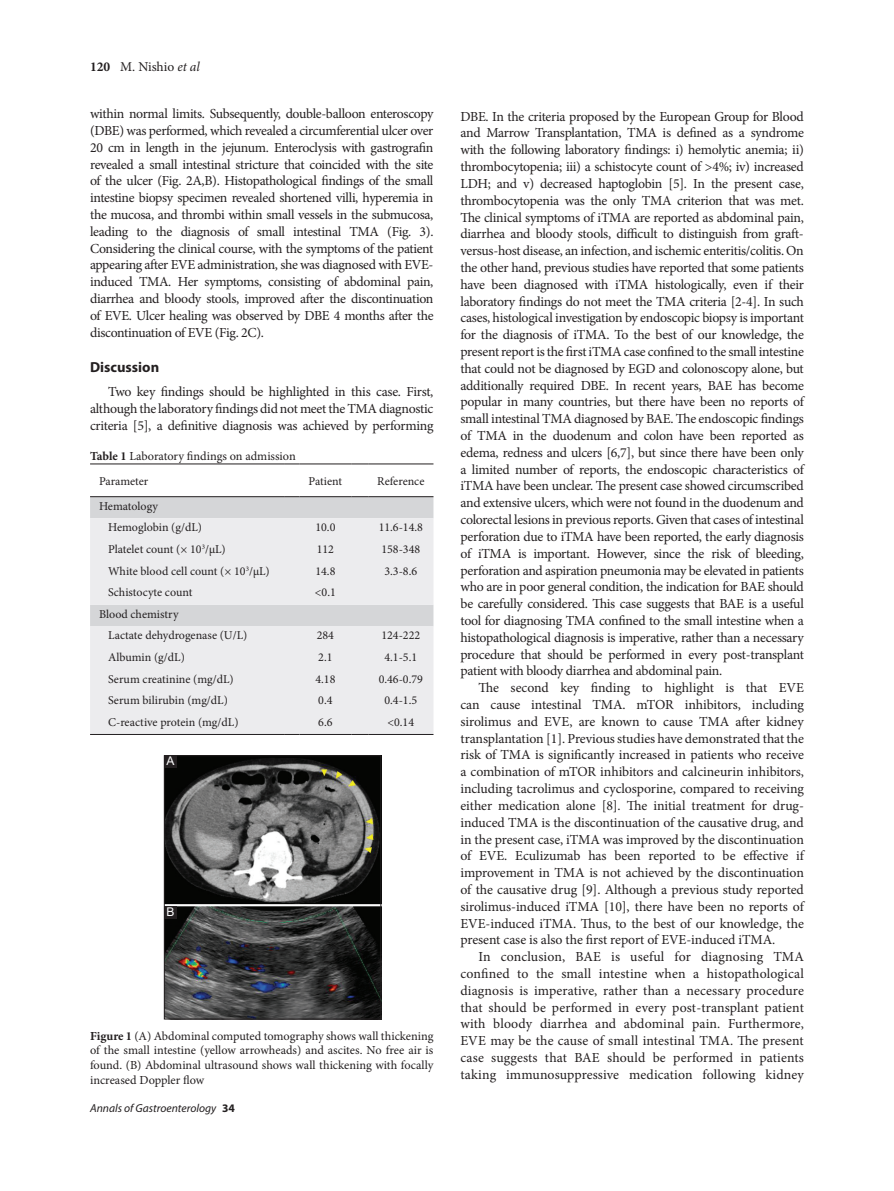
<style>
.page{position:relative;width:894px;height:1191px;background:#fff}
.page>*{position:absolute;margin:0;border:0;box-sizing:border-box;transform-origin:0 0}
.t1{font:700 14.55px "Myriad Pro";color:#231f20}
.TX{font:13.8px/16.8px "Minion Pro";letter-spacing:-.015em;color:#231f20;text-align:justify}
.RH_V{font:13.5px "Minion Pro";letter-spacing:-.005em;color:#231f20}
.FGC{font:12.3px/14.7px "Minion Pro";color:#231f20;text-align:justify}
.TT{font:12.3px "Minion Pro";color:#231f20}
.TB{font:12px "Minion Pro";color:#231f20}
.TBL{font:12px "Minion Pro";letter-spacing:-.005em;color:#231f20}
.TCH{font:12px "Minion Pro";color:#231f20}
.LABEL{font:12px "Arial";color:#fff}
.t2{font:italic 11.55px "Myriad Pro";color:#231f20}
.s1{font-weight:700}
.s2{font-style:italic}
.s3{font-weight:700;font-style:normal}
</style>
<div class="page">
<div style="left:90px;top:497px;width:343px;height:21px;background:#d5d6d8"></div>
<svg style="left:90px;top:518px;width:343px;height:216px;background:#e9e9eb"></svg>
<hr style="left:90px;top:734px;width:195px;height:1px;background:#231f20">
<svg style="left:285px;top:734px;width:14px;height:1px"></svg>
<hr style="left:299px;top:734px;width:52px;height:1px;background:#231f20">
<svg style="left:351px;top:734px;width:17px;height:1px"></svg>
<hr style="left:368px;top:734px;width:65px;height:1px;background:#231f20">
<hr style="left:90px;top:496px;width:195px;height:1px;background:#231f20">
<svg style="left:285px;top:496px;width:14px;height:1px"></svg>
<hr style="left:299px;top:496px;width:52px;height:1px;background:#231f20">
<svg style="left:351px;top:496px;width:17px;height:1px"></svg>
<hr style="left:368px;top:496px;width:65px;height:1px;background:#231f20">
<hr style="left:90px;top:463px;width:195px;height:1px;background:#231f20">
<svg style="left:285px;top:463px;width:14px;height:1px"></svg>
<hr style="left:299px;top:463px;width:52px;height:1px;background:#231f20">
<svg style="left:351px;top:463px;width:17px;height:1px"></svg>
<hr style="left:368px;top:463px;width:65px;height:1px;background:#231f20">
<img style="left:166px;top:757px;width:213px;height:259px">
<div style="left:164px;top:755px;width:217px;height:263px;border:1px solid #231f20"></div>
<div style="left:164px;top:755px;width:13px;height:13px;background:#231f20"></div>
<div style="left:164px;top:905px;width:13px;height:13px;background:#231f20"></div>
<p class="RH_V" style="left:90px;top:57px;width:111px"><span class="s1">120</span> M. Nishio <span class="s2">et al</span></p>
<p class="TX" style="left:90px;top:105px;width:345px">within normal limits. Subsequently, double-balloon enteroscopy (DBE) was performed, which revealed a circumferential ulcer over 20 cm in length in the jejunum. Enteroclysis with gastrografin revealed a small intestinal stricture that coincided with the site of the ulcer (Fig. 2A,B). Histopathological findings of the small intestine biopsy specimen revealed shortened villi, hyperemia in the mucosa, and thrombi within small vessels in the submucosa, leading to the diagnosis of small intestinal TMA (Fig. 3).<br>Considering the clinical course, with the symptoms of the patient appearing after EVE administration, she was diagnosed with EVE&shy;induced TMA. Her symptoms, consisting of abdominal pain, diarrhea and bloody stools, improved after the discontinuation of EVE. Ulcer healing was observed by DBE 4 months after the discontinuation of EVE (Fig. 2C).</p>
<h1 class="t1" style="left:90px;top:358px;width:71px">Discussion</h1>
<p class="TX" style="left:90px;top:383px;width:345px;text-indent:18px">Two key findings should be highlighted in this case. First, although the laboratory findings did not meet the TMA diagnostic criteria [5], a definitive diagnosis was achieved by performing</p>
<p class="TT" style="left:90px;top:447px;width:207px"><span class="s1">Table 1</span> Laboratory findings on admission</p>
<p class="TCH" style="left:99px;top:472px;width:51px">Parameter</p>
<p class="TCH" style="left:308px;top:472px;width:35px">Patient</p>
<p class="TCH" style="left:377px;top:472px;width:49px">Reference</p>
<p class="TB" style="left:99px;top:497px;width:61px">Hematology</p>
<p class="TB" style="left:108px;top:519px;width:95px">Hemoglobin (g/dL)</p>
<p class="TB" style="left:315px;top:519px;width:22px">10.0</p>
<p class="TB" style="left:378px;top:519px;width:46px">11.6-14.8</p>
<p class="TB" style="left:108px;top:541px;width:119px">Platelet count (× 10<sup>3</sup>/µL)</p>
<p class="TB" style="left:316px;top:541px;width:19px">112</p>
<p class="TB" style="left:381px;top:541px;width:40px">158-348</p>
<p class="TB" style="left:108px;top:562px;width:163px">White blood cell count (× 10<sup>3</sup>/µL)</p>
<p class="TB" style="left:315px;top:562px;width:22px">14.8</p>
<p class="TB" style="left:384px;top:562px;width:34px">3.3-8.6</p>
<p class="TB" style="left:108px;top:584px;width:86px">Schistocyte count</p>
<p class="TB" style="left:315px;top:584px;width:22px">&lt;0.1</p>
<p class="TB" style="left:99px;top:605px;width:81px">Blood chemistry</p>
<p class="TB" style="left:108px;top:627px;width:141px">Lactate dehydrogenase (U/L)</p>
<p class="TB" style="left:316px;top:627px;width:19px">284</p>
<p class="TB" style="left:381px;top:627px;width:40px">124-222</p>
<p class="TB" style="left:108px;top:649px;width:78px">Albumin (g/dL)</p>
<p class="TB" style="left:318px;top:649px;width:16px">2.1</p>
<p class="TB" style="left:384px;top:649px;width:34px">4.1-5.1</p>
<p class="TB" style="left:108px;top:670px;width:127px">Serum creatinine (mg/dL)</p>
<p class="TB" style="left:315px;top:670px;width:22px">4.18</p>
<p class="TB" style="left:378px;top:670px;width:46px">0.46-0.79</p>
<p class="TB" style="left:108px;top:692px;width:121px">Serum bilirubin (mg/dL)</p>
<p class="TB" style="left:318px;top:692px;width:16px">0.4</p>
<p class="TB" style="left:384px;top:692px;width:34px">0.4-1.5</p>
<p class="TBL" style="left:108px;top:713px;width:132px">C-reactive protein (mg/dL)</p>
<p class="TBL" style="left:318px;top:713px;width:16px">6.6</p>
<p class="TBL" style="left:387px;top:713px;width:28px">&lt;0.14</p>
<p class="LABEL" style="left:166px;top:752px;width:10px">A</p>
<p class="LABEL" style="left:166px;top:903px;width:10px">B</p>
<p class="FGC" style="left:90px;top:1028px;width:345px"><span class="s1">Figure 1</span> (A) Abdominal computed tomography shows wall thickening of the small intestine (yellow arrowheads) and ascites. No free air is found. (B) Abdominal ultrasound shows wall thickening with focally increased Doppler flow</p>
<p class="t2" style="left:90px;top:1101px;width:146px">Annals of Gastroenterology <span class="s3">34</span></p>
<p class="TX" style="left:460px;top:108px;width:345px">DBE. In the criteria proposed by the European Group for Blood and Marrow Transplantation, TMA is defined as a syndrome with the following laboratory findings: i) hemolytic anemia; ii) thrombocytopenia; iii) a schistocyte count of &gt;4%; iv) increased LDH; and v) decreased haptoglobin [5]. In the present case, thrombocytopenia was the only TMA criterion that was met.<br>The clinical symptoms of iTMA are reported as abdominal pain, diarrhea and bloody stools, difficult to distinguish from graft&shy;versus-host disease, an infection, and ischemic enteritis/colitis. On the other hand, previous studies have reported that some patients have been diagnosed with iTMA histologically, even if their laboratory findings do not meet the TMA criteria [2-4]. In such cases, histological investigation by endoscopic biopsy is important for the diagnosis of iTMA. To the best of our knowledge, the present report is the first iTMA case confined to the small intestine that could not be diagnosed by EGD and colonoscopy alone, but additionally required DBE. In recent years, BAE has become popular in many countries, but there have been no reports of small intestinal TMA diagnosed by BAE. The endoscopic findings of TMA in the duodenum and colon have been reported as edema, redness and ulcers [6,7], but since there have been only a limited number of reports, the endoscopic characteristics of iTMA have been unclear. The present case showed circumscribed and extensive ulcers, which were not found in the duodenum and colorectal lesions in previous reports. Given that cases of intestinal perforation due to iTMA have been reported, the early diagnosis of iTMA is important. However, since the risk of bleeding, perforation and aspiration pneumonia may be elevated in patients who are in poor general condition, the indication for BAE should be carefully considered. This case suggests that BAE is a useful tool for diagnosing TMA confined to the small intestine when a histopathological diagnosis is imperative, rather than a necessary procedure that should be performed in every post-transplant patient with bloody diarrhea and abdominal pain.</p>
<p class="TX" style="left:460px;top:679px;width:345px;text-indent:18px">The second key finding to highlight is that EVE can cause intestinal TMA. mTOR inhibitors, including sirolimus and EVE, are known to cause TMA after kidney transplantation [1]. Previous studies have demonstrated that the risk of TMA is significantly increased in patients who receive a combination of mTOR inhibitors and calcineurin inhibitors, including tacrolimus and cyclosporine, compared to receiving either medication alone [8]. The initial treatment for drug&shy;induced TMA is the discontinuation of the causative drug, and in the present case, iTMA was improved by the discontinuation of EVE. Eculizumab has been reported to be effective if improvement in TMA is not achieved by the discontinuation of the causative drug [9]. Although a previous study reported sirolimus-induced iTMA [10], there have been no reports of EVE-induced iTMA. Thus, to the best of our knowledge, the present case is also the first report of EVE-induced iTMA.</p>
<p class="TX" style="left:460px;top:948px;width:345px;text-indent:18px">In conclusion, BAE is useful for diagnosing TMA confined to the small intestine when a histopathological diagnosis is imperative, rather than a necessary procedure that should be performed in every post-transplant patient with bloody diarrhea and abdominal pain. Furthermore, EVE may be the cause of small intestinal TMA. The present case suggests that BAE should be performed in patients taking immunosuppressive medication following kidney</p>
</div>
